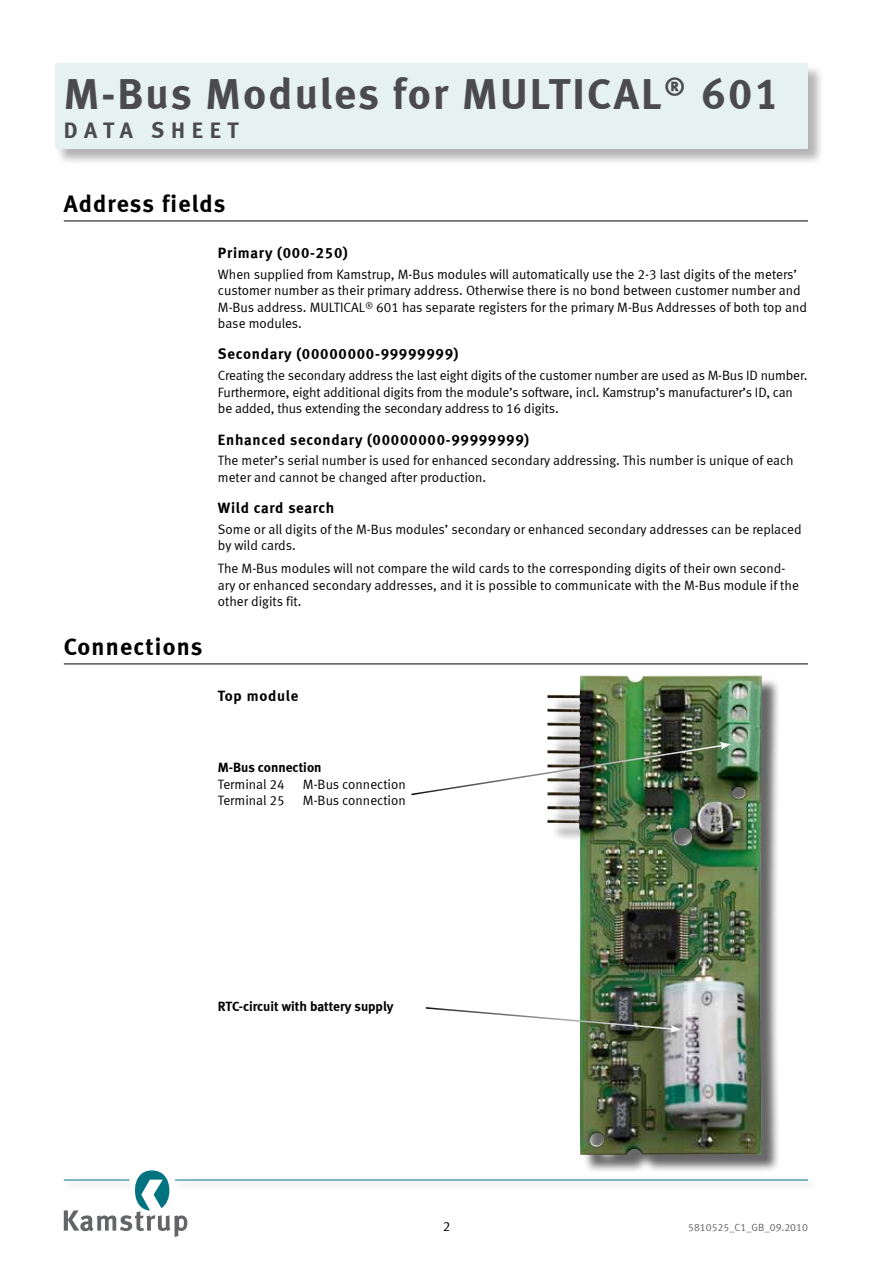
<style>
.page{position:relative;width:893px;height:1263px;background:#fff}
.page>*{position:absolute;margin:0;border:0;box-sizing:border-box;transform-origin:0 0}
.t1{font:700 43.5px "Meta LF";letter-spacing:.05em;color:#4b4b4d}
.t2{font:700 24px "Meta LF";letter-spacing:.05em;color:#000}
.t3{font:700 22.5px "Meta LF";letter-spacing:.3em;color:#4b4b4d}
.t4{font:700 15px "Meta LF";letter-spacing:.05em;color:#000}
.t5{font:13.5px/16.5px "Meta LF";letter-spacing:-.005em;color:#000}
.t6{font:700 13.5px "Meta LF";color:#000}
.t7{font:10.5px "Meta LF";color:#646567}
</style>
<div class="page">
<div style="left:56px;top:64px;width:768px;height:102px;background:#000;opacity:.3"></div>
<div style="left:55px;top:64px;width:753px;height:85px;background:#e6f1f2"></div>
<svg style="left:64px;top:1170px;width:123px;height:67px"></svg>
<div style="left:173px;top:1175px;width:646px;height:18px;background:#000;opacity:.5"></div>
<hr style="left:175px;top:1179px;width:633px;height:1px;background:#007381">
<div style="left:61px;top:1175px;width:80px;height:18px;background:#000;opacity:.5"></div>
<hr style="left:64px;top:1179px;width:65px;height:1px;background:#007381">
<hr style="left:64px;top:221px;width:744px;height:1px;background:#000">
<hr style="left:64px;top:664px;width:744px;height:1px;background:#000">
<div style="left:550px;top:678px;width:230px;height:495px;background:#000;opacity:.6"></div>
<img style="left:547px;top:675px;width:215px;height:480px">
<svg style="left:425px;top:1006px;width:256px;height:26px"></svg>
<img style="left:411px;top:742px;width:320px;height:54px">
<h1 class="t1" style="left:64px;top:68px;width:717px">M-Bus Modules for MULTICAL® 601</h1>
<h3 class="t3" style="left:64px;top:117px;width:176px">DATA SHEET</h3>
<h2 class="t2" style="left:64px;top:190px;width:163px">Address fields</h2>
<h2 class="t2" style="left:64px;top:632px;width:140px">Connections</h2>
<p class="t4" style="left:218px;top:244px;width:131px">Primary (000-250)</p>
<p class="t5" style="left:218px;top:265px;width:591px">When supplied from Kamstrup, M-Bus modules will automatically use the 2-3 last digits of the meters’ customer number as their primary address. Otherwise there is no bond between customer number and M-Bus address. MULTICAL® 601 has separate registers for the primary M-Bus Addresses of both top and base modules.</p>
<p class="t4" style="left:218px;top:345px;width:242px">Secondary (00000000-99999999)</p>
<p class="t5" style="left:218px;top:367px;width:591px">Creating the secondary address the last eight digits of the customer number are used as M-Bus ID number.<br>Furthermore, eight additional digits from the module’s software, incl. Kamstrup’s manufacturer’s ID, can be added, thus extending the secondary address to 16 digits.</p>
<p class="t4" style="left:218px;top:430px;width:313px">Enhanced secondary (00000000-99999999)</p>
<p class="t5" style="left:218px;top:452px;width:577px">The meter’s serial number is used for enhanced secondary addressing. This number is unique of each meter and cannot be changed after production.</p>
<p class="t4" style="left:218px;top:499px;width:118px">Wild card search</p>
<p class="t5" style="left:218px;top:521px;width:585px">Some or all digits of the M-Bus modules’ secondary or enhanced secondary addresses can be replaced by wild cards.</p>
<p class="t5" style="left:218px;top:560px;width:582px">The M-Bus modules will not compare the wild cards to the corresponding digits of their own second&shy;ary or enhanced secondary addresses, and it is possible to communicate with the M-Bus module if the other digits fit.</p>
<p class="t4" style="left:218px;top:687px;width:82px">Top module</p>
<p class="t6" style="left:218px;top:759px;width:105px">M-Bus connection</p>
<p class="t5" style="left:218px;top:776px;width:68px">Terminal 24</p>
<p class="t5" style="left:303px;top:776px;width:104px">M-Bus connection</p>
<p class="t5" style="left:218px;top:792px;width:68px">Terminal 25</p>
<p class="t5" style="left:303px;top:792px;width:104px">M-Bus connection</p>
<p class="t6" style="left:218px;top:998px;width:177px">RTC-circuit with battery supply</p>
<p class="t5" style="left:443px;top:1217px;width:9px">2</p>
<p class="t7" style="left:688px;top:1221px;width:121px">5810525_C1_GB_09.2010</p>
</div>
